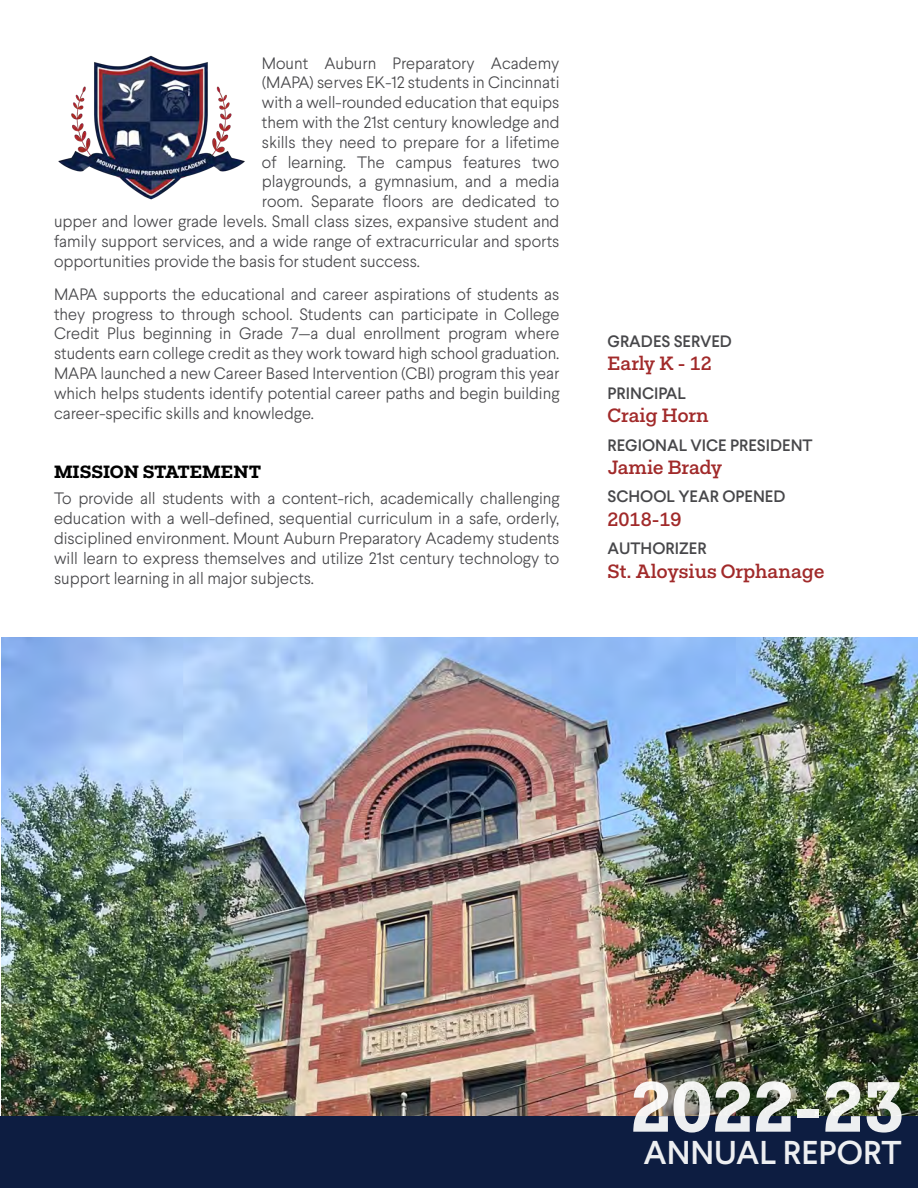
<style>
.page{position:relative;width:918px;height:1188px;background:#fff}
.page>*{position:absolute;margin:0;border:0;box-sizing:border-box;transform-origin:0 0}
.t1{font:700 72px "Fakt Slab";color:#fff}
.t2{font:500 33px "Larsseit";color:#fff}
.t3{font:500 19.5px "Fakt Slab";color:#a12a2a}
.t4{font:700 18px "Fakt Slab";color:#000}
.t5{font:300 16.5px/19.8px "Larsseit";color:#47474a;text-align:justify}
.t6{font:500 16.5px "Larsseit";color:#47474a}
</style>
<div class="page">
<img style="left:1px;top:637px;width:917px;height:480px">
<img style="left:58px;top:55px;width:187px;height:145px">
<div style="left:0;top:1117px;width:918px;height:71px;background:#0d1d41"></div>
<p class="t5" style="left:262px;top:53px;width:299px">Mount Auburn Preparatory Academy</p>
<p class="t5" style="left:262px;top:73px;width:299px">(MAPA) serves EK-12 students in Cincinnati</p>
<p class="t5" style="left:262px;top:92px;width:299px">with a well-rounded education that equips</p>
<p class="t5" style="left:262px;top:112px;width:299px">them with the 21st century knowledge and</p>
<p class="t5" style="left:262px;top:132px;width:299px">skills they need to prepare for a lifetime</p>
<p class="t5" style="left:262px;top:152px;width:299px">of learning. The campus features two</p>
<p class="t5" style="left:262px;top:172px;width:299px">playgrounds, a gymnasium, and a media</p>
<p class="t5" style="left:262px;top:191px;width:299px">room. Separate floors are dedicated to</p>
<p class="t5" style="left:54px;top:211px;width:507px">upper and lower grade levels. Small class sizes, expansive student and</p>
<p class="t5" style="left:54px;top:231px;width:507px">family support services, and a wide range of extracurricular and sports</p>
<p class="t5" style="left:54px;top:251px;width:368px">opportunities provide the basis for student success.</p>
<p class="t5" style="left:54px;top:284px;width:507px">MAPA supports the educational and career aspirations of students as they progress to through school. Students can participate in College Credit Plus beginning in Grade 7—a dual enrollment program where students earn college credit as they work toward high school graduation.<br>MAPA launched a new Career Based Intervention (CBI) program this year which helps students identify potential career paths and begin building career-specific skills and knowledge.</p>
<p class="t4" style="left:54px;top:460px;width:209px">MISSION STATEMENT</p>
<p class="t5" style="left:54px;top:489px;width:507px">To provide all students with a content-rich, academically challenging education with a well-defined, sequential curriculum in a safe, orderly, disciplined environment. Mount Auburn Preparatory Academy students will learn to express themselves and utilize 21st century technology to support learning in all major subjects.</p>
<p class="t6" style="left:608px;top:331px;width:126px">GRADES SERVED</p>
<p class="t3" style="left:608px;top:351px;width:106px">Early K - 12</p>
<p class="t6" style="left:608px;top:383px;width:80px">PRINCIPAL</p>
<p class="t3" style="left:608px;top:402px;width:103px">Craig Horn</p>
<p class="t6" style="left:608px;top:434px;width:207px">REGIONAL VICE PRESIDENT</p>
<p class="t3" style="left:608px;top:454px;width:116px">Jamie Brady</p>
<p class="t6" style="left:608px;top:486px;width:180px">SCHOOL YEAR OPENED</p>
<p class="t3" style="left:608px;top:506px;width:76px">2018-19</p>
<p class="t6" style="left:608px;top:538px;width:101px">AUTHORIZER</p>
<p class="t3" style="left:608px;top:558px;width:218px">St. Aloysius Orphanage</p>
<h1 class="t1" style="left:631px;top:1059px;width:275px">2022-23</h1>
<h2 class="t2" style="left:643px;top:1132px;width:260px">ANNUAL REPORT</h2>
</div>
